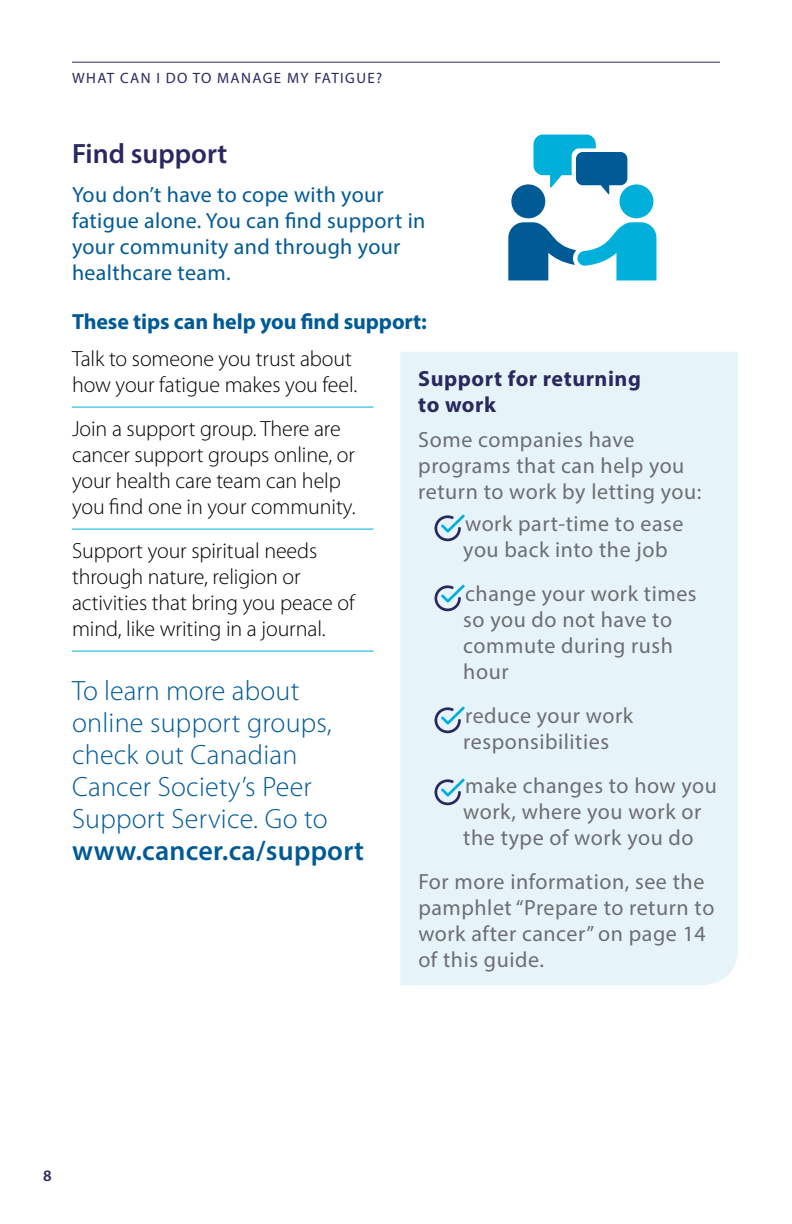
<style>
.page{position:relative;width:792px;height:1224px;background:#fff}
.page>*{position:absolute;margin:0;border:0;box-sizing:border-box;transform-origin:0 0}
.t1{font:300 28px/32px "Myriad Pro";letter-spacing:.01em;color:#005a96}
.t2{font:600 28px "Myriad Pro";color:#2a285f}
.t3{font:22px/26px "Myriad Pro";letter-spacing:.025em;color:#6d6e71}
.t4{font:300 22px/26px "Myriad Pro";letter-spacing:-.005em;color:#000}
.t5{font:22px/26px "Myriad Pro";letter-spacing:.015em;color:#005a96}
.t6{font:700 22px "Myriad Pro";letter-spacing:-.005em;color:#005a96}
.t7{font:700 22px/26px "Myriad Pro";letter-spacing:.025em;color:#2a285f}
.t8{font:600 16px "Myriad Pro";color:#2a285f}
.t9{font:15px "Myriad Pro";letter-spacing:.095em;color:#2a285f}
.s1{font-weight:600}
</style>
<div class="page">
<div style="left:400px;top:352px;width:338px;height:633px;background:#e6f4f9"></div>
<hr style="left:72px;top:62px;width:648px;height:1px;background:#2a285f">
<hr style="left:72px;top:407px;width:302px;height:1px;background:#00b0da">
<hr style="left:72px;top:529px;width:302px;height:1px;background:#00b0da">
<hr style="left:72px;top:651px;width:302px;height:1px;background:#00b0da">
<div style="left:511px;top:184px;width:34px;height:34px;background:#005a96;border-radius:50%"></div>
<div style="left:620px;top:184px;width:33px;height:34px;background:#00b0da;border-radius:50%"></div>
<svg style="left:508px;top:222px;width:148px;height:58px"></svg>
<svg style="left:534px;top:135px;width:93px;height:60px"></svg>
<svg style="left:435px;top:515px;width:30px;height:26px"></svg>
<svg style="left:435px;top:585px;width:30px;height:26px"></svg>
<svg style="left:435px;top:707px;width:30px;height:26px"></svg>
<svg style="left:435px;top:779px;width:30px;height:26px"></svg>
<p class="t9" style="left:72px;top:69px;width:312px">WHAT CAN I DO TO MANAGE MY FATIGUE?</p>
<h2 class="t2" style="left:72px;top:136px;width:157px">Find support</h2>
<p class="t5" style="left:72px;top:182px;width:355px">You don’t have to cope with your fatigue alone. You can find support in your community and through your healthcare team.</p>
<h3 class="t6" style="left:72px;top:307px;width:357px">These tips can help you find support:</h3>
<p class="t4" style="left:72px;top:346px;width:287px">Talk to someone you trust about how your fatigue makes you feel.</p>
<p class="t4" style="left:72px;top:416px;width:285px">Join a support group. There are cancer support groups online, or your health care team can help you find one in your community.</p>
<p class="t4" style="left:72px;top:538px;width:284px">Support your spiritual needs through nature, religion or activities that bring you peace of mind, like writing in a journal.</p>
<p class="t1" style="left:72px;top:675px;width:294px">To learn more about online support groups, check out Canadian<br>Cancer Society’s Peer<br>Support Service. Go to <span class="s1">www.cancer.ca/support</span></p>
<h3 class="t7" style="left:418px;top:365px;width:224px">Support for returning to work</h3>
<p class="t3" style="left:418px;top:427px;width:285px">Some companies have programs that can help you return to work by letting you:</p>
<p class="t3" style="left:463px;top:511px;width:222px">work part-time to ease you back into the job</p>
<p class="t3" style="left:463px;top:581px;width:235px">change your work times so you do not have to commute during rush hour</p>
<p class="t3" style="left:463px;top:703px;width:171px">reduce your work responsibilities</p>
<p class="t3" style="left:463px;top:773px;width:255px">make changes to how you work, where you work or the type of work you do</p>
<p class="t3" style="left:418px;top:869px;width:298px">For more information, see the pamphlet “Prepare to return to work after cancer” on page 14 of this guide.</p>
<p class="t8" style="left:43px;top:1165px;width:10px">8</p>
</div>
